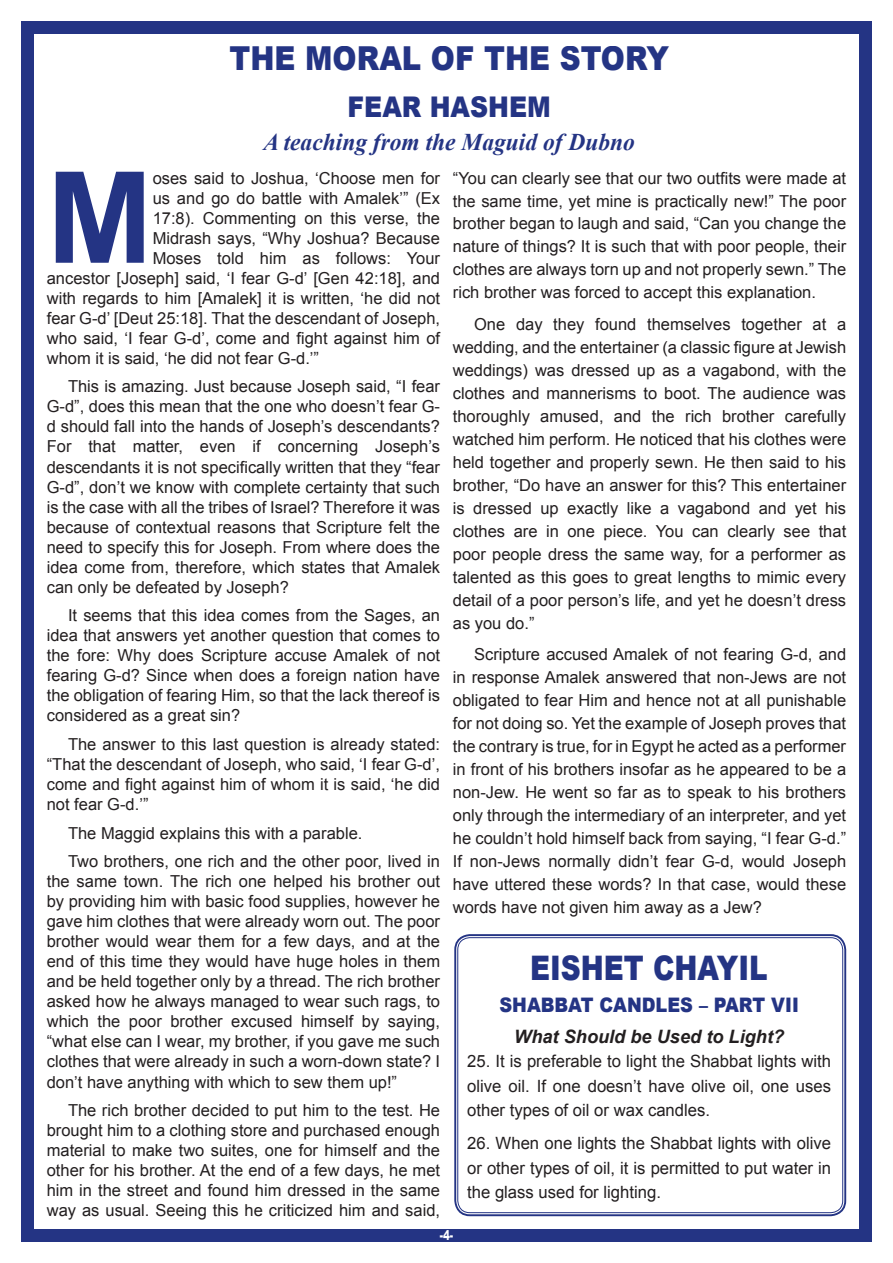
<style>
.page{position:relative;width:893px;height:1263px;background:#fff}
.page>*{position:absolute;margin:0;border:0;box-sizing:border-box;transform-origin:0 0}
.t1{font:700 127.2px "Arial";color:#243484}
.t2{font:900 33.9px "Arial";color:#243484;scale:.82 1}
.t3{font:900 33px "Arial";color:#243484;scale:.88 1}
.t4{font:900 28.5px "Arial";color:#243484;scale:.88 1}
.t5{font:italic 700 24px "Times New Roman";color:#243484}
.t6{font:900 19.95px "Arial";color:#243484;scale:.89 1}
.t7{font:italic 700 18.45px "Arial";color:#231f20}
.t8{font:16.95px/24.5px "Arial";color:#231f20;text-align:justify}
.t9{font:16.5px/20.1px "Arial";color:#231f20;text-align:justify}
.t10{font:900 13.5px "Arial";color:#fff;scale:.75 1}
</style>
<div class="page">
<div style="left:21px;top:21px;width:851px;height:1221px;background:#243484"></div>
<div style="left:34px;top:34px;width:825px;height:1195px;background:#fff"></div>
<svg style="left:454px;top:934px;width:393px;height:281px;background:#858eba"></svg>
<svg style="left:457px;top:937px;width:386px;height:276px"></svg>
<h3 class="t3" style="left:229px;top:35px;width:501px">THE MORAL OF THE STORY</h3>
<h3 class="t4" style="left:348px;top:86px;width:232px">FEAR HASHEM</h3>
<h3 class="t5" style="left:263px;top:126px;width:373px">A teaching from the Maguid of Dubno</h3>
<h1 class="t1" style="left:47px;top:134px;width:107px">M</h1>
<p class="t9" style="left:153px;top:168px;width:289px">oses said to Joshua, ‘Choose men for</p>
<p class="t9" style="left:453px;top:166px;width:395px;line-height:23px">“You can clearly see that our two outfits were made at the same time, yet mine is practically new!” The poor brother began to laugh and said, “Can you change the nature of things? It is such that with poor people, their clothes are always torn up and not properly sewn.” The rich brother was forced to accept this explanation.</p>
<p class="t9" style="left:453px;top:313px;width:395px;line-height:23px;text-indent:21px">One day they found themselves together at a wedding, and the entertainer (a classic figure at Jewish weddings) was dressed up as a vagabond, with the clothes and mannerisms to boot. The audience was thoroughly amused, and the rich brother carefully watched him perform. He noticed that his clothes were held together and properly sewn. He then said to his brother, “Do have an answer for this? This entertainer is dressed up exactly like a vagabond and yet his clothes are in one piece. You can clearly see that poor people dress the same way, for a performer as talented as this goes to great lengths to mimic every detail of a poor person’s life, and yet he doesn’t dress as you do.”</p>
<p class="t9" style="left:453px;top:643px;width:395px;line-height:23px;text-indent:21px">Scripture accused Amalek of not fearing G-d, and in response Amalek answered that non-Jews are not obligated to fear Him and hence not at all punishable for not doing so. Yet the example of Joseph proves that the contrary is true, for in Egypt he acted as a performer in front of his brothers insofar as he appeared to be a non-Jew. He went so far as to speak to his brothers only through the intermediary of an interpreter, and yet he couldn’t hold himself back from saying, “I fear G-d.” If non-Jews normally didn’t fear G-d, would Joseph have uttered these words? In that case, would these words have not given him away as a Jew?</p>
<p class="t9" style="left:153px;top:188px;width:289px">us and go do battle with Amalek’” (Ex</p>
<p class="t9" style="left:153px;top:208px;width:289px">17:8). Commenting on this verse, the</p>
<p class="t9" style="left:153px;top:228px;width:289px">Midrash says, “Why Joshua? Because</p>
<p class="t9" style="left:153px;top:248px;width:289px">Moses told him as follows: Your</p>
<p class="t9" style="left:47px;top:268px;width:395px">ancestor [Joseph] said, ‘I fear G-d’ [Gen 42:18], and</p>
<p class="t9" style="left:47px;top:288px;width:395px">with regards to him [Amalek] it is written, ‘he did not</p>
<p class="t9" style="left:47px;top:308px;width:395px">fear G-d’ [Deut 25:18]. That the descendant of Joseph,</p>
<p class="t9" style="left:47px;top:328px;width:395px">who said, ‘I fear G-d’, come and fight against him of</p>
<p class="t9" style="left:47px;top:348px;width:274px">whom it is said, ‘he did not fear G-d.’”</p>
<p class="t9" style="left:47px;top:377px;width:395px;text-indent:21px">This is amazing. Just because Joseph said, “I fear G-d”, does this mean that the one who doesn’t fear G&shy;d should fall into the hands of Joseph’s descendants?<br>For that matter, even if concerning Joseph’s descendants it is not specifically written that they “fear G-d”, don’t we know with complete certainty that such is the case with all the tribes of Israel? Therefore it was because of contextual reasons that Scripture felt the need to specify this for Joseph. From where does the idea come from, therefore, which states that Amalek can only be defeated by Joseph?</p>
<p class="t9" style="left:47px;top:606px;width:395px;text-indent:21px">It seems that this idea comes from the Sages, an idea that answers yet another question that comes to the fore: Why does Scripture accuse Amalek of not fearing G-d? Since when does a foreign nation have the obligation of fearing Him, so that the lack thereof is considered as a great sin?</p>
<p class="t9" style="left:47px;top:734px;width:395px;text-indent:21px">The answer to this last question is already stated: “That the descendant of Joseph, who said, ‘I fear G-d’, come and fight against him of whom it is said, ‘he did not fear G-d.’”</p>
<p class="t9" style="left:68px;top:819px;width:374px;line-height:28.5px">The Maggid explains this with a parable.<br>Two brothers, one rich and the other poor, lived in</p>
<p class="t9" style="left:47px;top:871px;width:395px">the same town. The rich one helped his brother out by providing him with basic food supplies, however he gave him clothes that were already worn out. The poor brother would wear them for a few days, and at the end of this time they would have huge holes in them and be held together only by a thread. The rich brother asked how he always managed to wear such rags, to which the poor brother excused himself by saying, “what else can I wear, my brother, if you gave me such clothes that were already in such a worn-down state? I don’t have anything with which to sew them up!”</p>
<p class="t9" style="left:47px;top:1100px;width:395px;text-indent:21px">The rich brother decided to put him to the test. He brought him to a clothing store and purchased enough material to make two suites, one for himself and the other for his brother. At the end of a few days, he met him in the street and found him dressed in the same way as usual. Seeing this he criticized him and said,</p>
<p class="t10" style="left:440px;top:1225px;width:19px">-4-</p>
<h2 class="t2" style="left:530px;top:943px;width:291px">EISHET CHAYIL</h2>
<p class="t6" style="left:499px;top:990px;width:338px">SHABBAT CANDLES – PART VII</p>
<p class="t7" style="left:514px;top:1024px;width:271px">What Should be Used to Light?</p>
<p class="t8" style="left:467px;top:1049px;width:365px">25. It is preferable to light the Shabbat lights with olive oil. If one doesn’t have olive oil, one uses other types of oil or wax candles.</p>
<p class="t8" style="left:467px;top:1131px;width:365px">26. When one lights the Shabbat lights with olive or other types of oil, it is permitted to put water in the glass used for lighting.</p>
</div>
